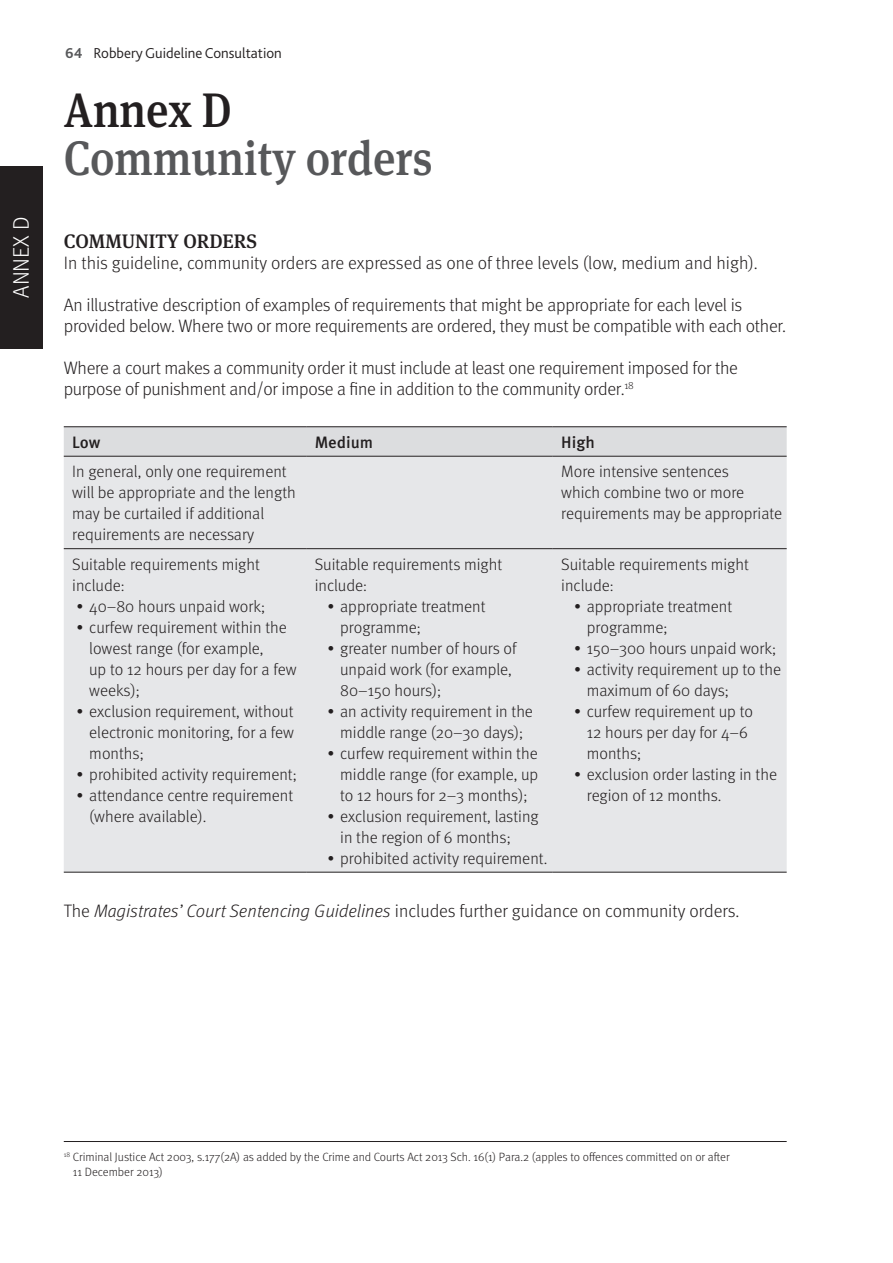
<style>
.page{position:relative;width:893px;height:1263px;background:#fff}
.page>*{position:absolute;margin:0;border:0;box-sizing:border-box;transform-origin:0 0}
.t1{font:500 48.45px/48.4px "Meta Serif OT";color:#57585a;scale:.91 1}
.t2{font:300 22.5px "Meta OT";color:#fff}
.body_text{font:500 19.5px "Meta Serif OT";color:#231f20}
.body_text-2{font:300 18px/21px "Meta OT";letter-spacing:-.015em;color:#231f20}
.body_text-3{font:300 16.5px/21px "Meta OT";color:#231f20}
.body_text-4{font:500 16.5px "Meta OT";color:#231f20}
.t3{font:300 15px "Bliss 2";color:#231f20}
.footnote{font:300 12px/15px "Meta OT";color:#231f20}
.s1{font-weight:700;color:#57585a}
.s2{color:#231f20}
.s3{font-style:italic}
</style>
<div class="page">
<div style="left:0;top:166px;width:43px;height:183px;background:#231f20"></div>
<svg style="left:64px;top:427px;width:723px;height:29px;background:#d8d9db"></svg>
<div style="left:64px;top:457px;width:723px;height:415px;background:#e6e7e9"></div>
<hr style="left:64px;top:426px;width:242px;height:1px;background:#231f20">
<hr style="left:306px;top:426px;width:247px;height:1px;background:#231f20">
<hr style="left:553px;top:426px;width:234px;height:1px;background:#231f20">
<hr style="left:64px;top:456px;width:242px;height:1px;background:#231f20">
<hr style="left:306px;top:456px;width:247px;height:1px;background:#231f20">
<hr style="left:553px;top:456px;width:234px;height:1px;background:#231f20">
<hr style="left:64px;top:548px;width:242px;height:1px;background:#231f20">
<hr style="left:306px;top:548px;width:247px;height:1px;background:#231f20">
<hr style="left:553px;top:548px;width:234px;height:1px;background:#231f20">
<hr style="left:64px;top:872px;width:242px;height:1px;background:#231f20">
<hr style="left:306px;top:872px;width:247px;height:1px;background:#231f20">
<hr style="left:553px;top:872px;width:234px;height:1px;background:#231f20">
<hr style="left:64px;top:1141px;width:723px;height:1px;background:#231f20">
<h2 class="t2" style="left:8px;top:298px;width:82px;rotate:-90deg">ANNEX D</h2>
<p class="t3" style="left:65px;top:43px;width:218px"><span class="s1">64</span> Robbery Guideline Consultation</p>
<p class="t1" style="left:64px;top:87px;width:407px"><span class="s2">Annex D<br></span>Community orders</p>
<p class="body_text" style="left:64px;top:230px;width:195px">COMMUNITY ORDERS</p>
<p class="body_text-2" style="left:64px;top:253px;width:696px">In this guideline, community orders are expressed as one of three levels (low, medium and high).</p>
<p class="body_text-2" style="left:64px;top:295px;width:724px">An illustrative description of examples of requirements that might be appropriate for each level is provided below. Where two or more requirements are ordered, they must be compatible with each other.</p>
<p class="body_text-2" style="left:64px;top:358px;width:676px">Where a court makes a community order it must include at least one requirement imposed for the purpose of punishment and/or impose a fine in addition to the community order.<sup>18</sup></p>
<p class="body_text-4" style="left:72px;top:432px;width:30px">Low</p>
<p class="body_text-4" style="left:315px;top:432px;width:60px">Medium</p>
<p class="body_text-4" style="left:561px;top:432px;width:35px">High</p>
<p class="body_text-3" style="left:72px;top:461px;width:225px">In general, only one requirement will be appropriate and the length may be curtailed if additional requirements are necessary</p>
<p class="body_text-3" style="left:561px;top:461px;width:222px">More intensive sentences<br>which combine two or more requirements may be appropriate</p>
<p class="body_text-3" style="left:72px;top:554px;width:189px">Suitable requirements might include:</p>
<p class="body_text-3" style="left:77px;top:596px;width:190px">• 40–80 hours unpaid work;</p>
<p class="body_text-3" style="left:89px;top:617px;width:209px;text-indent:-13px">• curfew requirement within the lowest range (for example,<br>up to 12 hours per day for a few weeks);</p>
<p class="body_text-3" style="left:89px;top:701px;width:206px;text-align:justify;text-indent:-13px">• exclusion requirement, without electronic monitoring, for a few months;</p>
<p class="body_text-3" style="left:77px;top:764px;width:222px">• prohibited activity requirement;</p>
<p class="body_text-3" style="left:89px;top:785px;width:205px;text-indent:-13px">• attendance centre requirement (where available).</p>
<p class="body_text-3" style="left:561px;top:554px;width:189px">Suitable requirements might include:</p>
<p class="body_text-3" style="left:587px;top:596px;width:147px;text-indent:-13px">• appropriate treatment programme;</p>
<p class="body_text-3" style="left:574px;top:638px;width:204px">• 150–300 hours unpaid work;</p>
<p class="body_text-3" style="left:587px;top:659px;width:196px;text-indent:-13px">• activity requirement up to the maximum of 60 days;</p>
<p class="body_text-3" style="left:587px;top:701px;width:168px;text-indent:-13px">• curfew requirement up to<br>12 hours per day for 4–6 months;</p>
<p class="body_text-3" style="left:587px;top:764px;width:192px;text-indent:-13px">• exclusion order lasting in the region of 12 months.</p>
<p class="body_text-3" style="left:315px;top:554px;width:189px">Suitable requirements might include:</p>
<p class="body_text-3" style="left:340px;top:596px;width:147px;text-indent:-13px">• appropriate treatment programme;</p>
<p class="body_text-3" style="left:340px;top:638px;width:178px;text-indent:-13px">• greater number of hours of unpaid work (for example,<br>80–150 hours);</p>
<p class="body_text-3" style="left:327px;top:701px;width:207px;text-align:center">• an activity requirement in the middle range (20–30 days);</p>
<p class="body_text-3" style="left:340px;top:743px;width:200px;text-align:justify;text-indent:-13px">• curfew requirement within the middle range (for example, up to 12 hours for 2–3 months);</p>
<p class="body_text-3" style="left:340px;top:806px;width:200px;text-indent:-13px">• exclusion requirement, lasting in the region of 6 months;</p>
<p class="body_text-3" style="left:327px;top:848px;width:221px">• prohibited activity requirement.</p>
<p class="body_text-2" style="left:64px;top:901px;width:677px">The <span class="s3">Magistrates’ Court Sentencing Guidelines</span> includes further guidance on community orders.</p>
<p class="footnote" style="left:73px;top:1150px;width:658px;text-indent:-9px"><sup>18</sup> Criminal Justice Act 2003, s.177(2A) as added by the Crime and Courts Act 2013 Sch. 16(1) Para.2 (apples to offences committed on or after<br>11 December 2013)</p>
</div>
